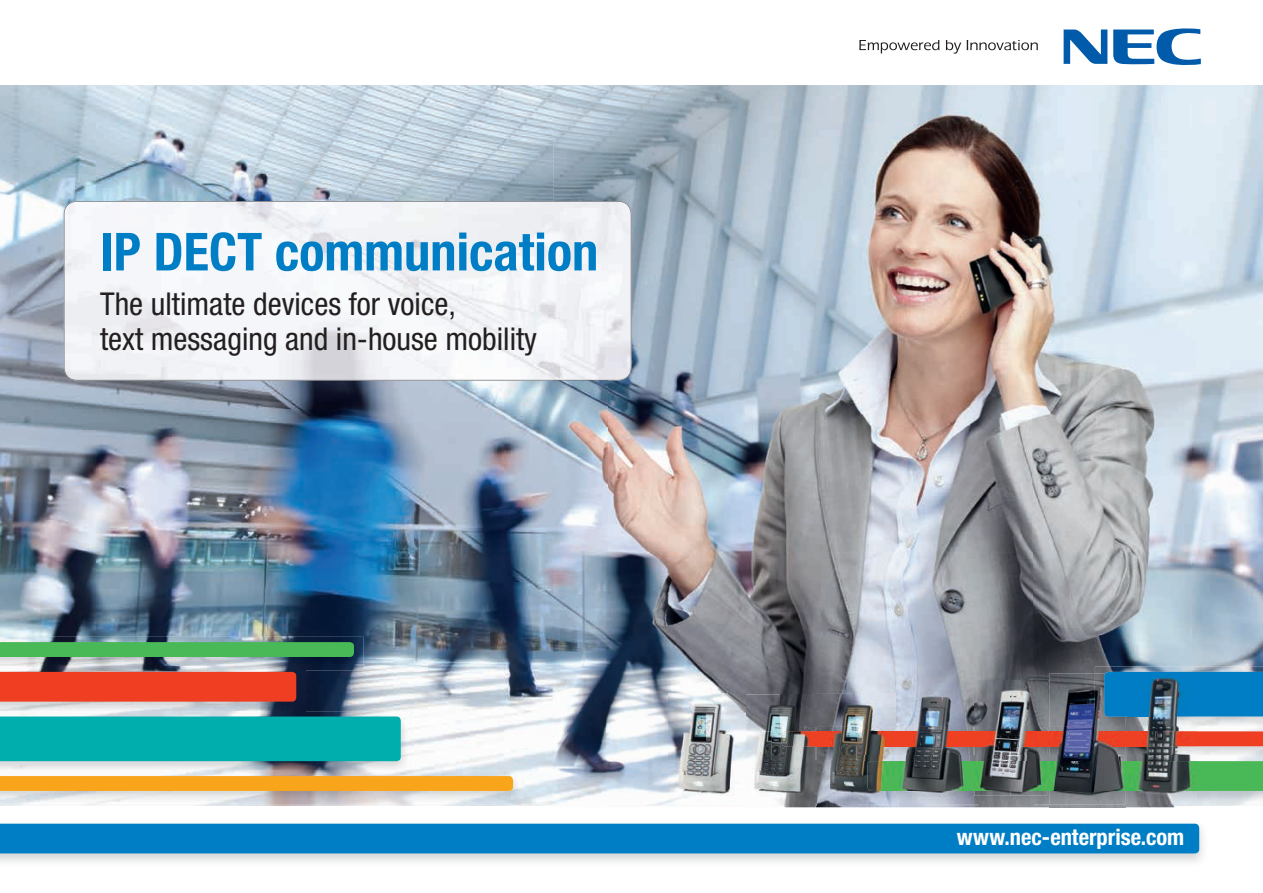
<style>
.page{position:relative;width:1263px;height:893px;background:#fff}
.page>*{position:absolute;margin:0;border:0;box-sizing:border-box;transform-origin:0 0}
.t1{font:700 condensed 52.5px "Helvetica Neue LT Pro";color:#007ec5}
.t2{font:condensed 31.5px/34.5px "Helvetica Neue LT Pro";color:#231f20}
.t3{font:700 condensed 22.5px "Helvetica Neue LT Pro";color:#fff}
</style>
<div class="page">
<img style="left:0;top:85px;width:1263px;height:721px">
<img style="left:899px;top:806px;width:229px;height:1px">
<img style="left:554px;top:96px;width:638px;height:152px">
<img style="left:607px;top:248px;width:585px;height:456px">
<img style="left:554px;top:381px;width:53px;height:425px">
<img style="left:606px;top:704px;width:139px;height:102px">
<img style="left:1033px;top:805px;width:17px;height:1px">
<svg style="left:899px;top:805px;width:28px;height:1px"></svg>
<img style="left:979px;top:805px;width:54px;height:1px">
<div style="left:0;top:824px;width:1199px;height:29px;background:#007ec5"></div>
<svg style="left:859px;top:40px;width:80px;height:13px"></svg>
<svg style="left:946px;top:40px;width:15px;height:14px"></svg>
<svg style="left:967px;top:40px;width:71px;height:10px"></svg>
<svg style="left:1063px;top:30px;width:44px;height:34px"></svg>
<svg style="left:1113px;top:28px;width:88px;height:37px"></svg>
<img style="left:0;top:771px;width:522px;height:34px">
<svg style="left:0;top:776px;width:513px;height:15px;background:#f8a51c"></svg>
<img style="left:0;top:711px;width:410px;height:64px">
<div style="left:0;top:716px;width:401px;height:45px;background:#00afad"></div>
<img style="left:0;top:671px;width:306px;height:44px">
<div style="left:0;top:672px;width:296px;height:30px;background:#ef3e22"></div>
<img style="left:0;top:637px;width:363px;height:34px">
<div style="left:0;top:642px;width:354px;height:15px;background:#49b857"></div>
<img style="left:64px;top:201px;width:567px;height:180px">
<img style="left:1095px;top:666px;width:168px;height:6px">
<img style="left:1197px;top:746px;width:66px;height:59px">
<img style="left:899px;top:799px;width:298px;height:6px">
<img style="left:745px;top:806px;width:71px;height:1px">
<img style="left:745px;top:694px;width:36px;height:112px">
<img style="left:781px;top:760px;width:118px;height:46px">
<img style="left:772px;top:726px;width:124px;height:34px">
<img style="left:668px;top:694px;width:77px;height:108px">
<img style="left:817px;top:806px;width:82px;height:1px">
<img style="left:858px;top:756px;width:9px;height:4px">
<img style="left:816px;top:746px;width:1px;height:60px">
<img style="left:896px;top:746px;width:151px;height:10px">
<img style="left:1050px;top:805px;width:76px;height:3px">
<img style="left:1050px;top:746px;width:76px;height:59px">
<img style="left:1128px;top:806px;width:64px;height:1px">
<img style="left:1128px;top:805px;width:64px;height:1px">
<img style="left:1128px;top:746px;width:64px;height:10px">
<img style="left:1192px;top:746px;width:5px;height:10px">
<img style="left:781px;top:672px;width:482px;height:74px">
<img style="left:1128px;top:731px;width:69px;height:15px">
<svg style="left:867px;top:756px;width:396px;height:43px;background:#5e8169"></svg>
<img style="left:1128px;top:761px;width:69px;height:30px">
<img style="left:974px;top:681px;width:73px;height:45px">
<img style="left:974px;top:756px;width:73px;height:40px">
<h1 class="t1" style="left:100px;top:220px;width:500px">IP DECT communication</h1>
<p class="t2" style="left:100px;top:287px;width:438px">The ultimate devices for voice,<br>text messaging and in-house mobility</p>
<p class="t3" style="left:957px;top:823px;width:229px">www.nec-enterprise.com</p>
</div>
